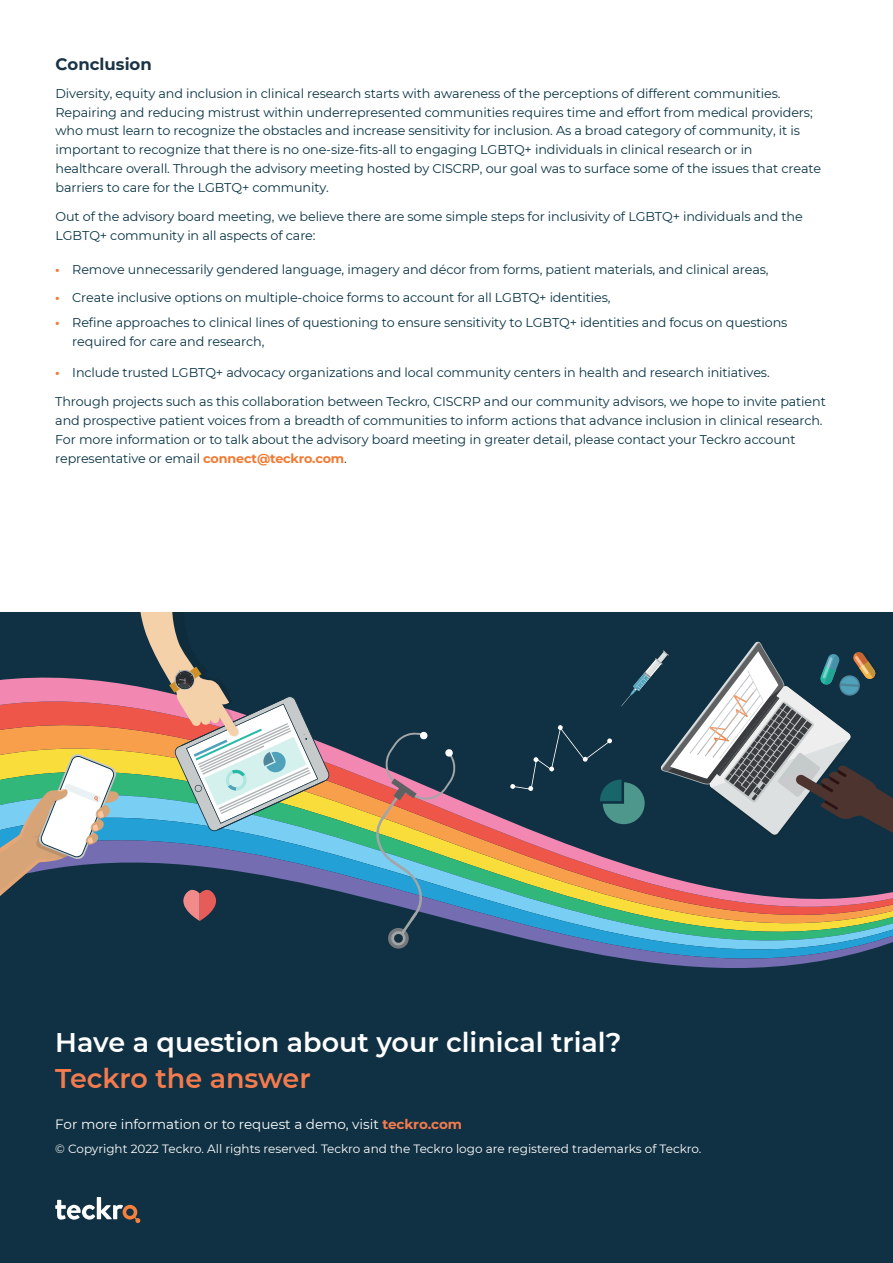
<style>
.page{position:relative;width:893px;height:1263px;background:#fff}
.page>*{position:absolute;margin:0;border:0;box-sizing:border-box;transform-origin:0 0}
.t1{font:600 27px "Montserrat";color:#fff}
.t2{font:600 27px "Montserrat";letter-spacing:-.005em;color:#f47b4d}
.BODY{font:700 16.5px "Montserrat";color:#1a3344}
.t3{font:13.5px "Montserrat";color:#fff}
.BODY-2{font:12.75px/18.8px "Montserrat";letter-spacing:-.01em;color:#083344}
.t4{font:12px "Montserrat";color:#fff}
.s1{font-style:inherit}
.s2{font-weight:700;color:#f07a32}
.s3{font-weight:700;color:#f47b4d}
</style>
<div class="page">
<div style="left:0;top:612px;width:893px;height:651px;background:#103143"></div>
<svg style="left:0;top:677px;width:893px;height:291px"></svg>
<svg style="left:176px;top:885px;width:47px;height:36px"></svg>
<svg style="left:510px;top:641px;width:383px;height:225px"></svg>
<svg style="left:131px;top:612px;width:199px;height:220px"></svg>
<svg style="left:374px;top:731px;width:82px;height:219px"></svg>
<svg style="left:0;top:753px;width:119px;height:173px"></svg>
<svg style="left:55px;top:1197px;width:85px;height:26px"></svg>
<p class="BODY" style="left:56px;top:52px;width:98px">Conclusion</p>
<p class="BODY-2" style="left:56px;top:83px;width:767px">Diversity, equity and inclusion in clinical research starts with awareness of the perceptions of different communities.<br>Repairing and reducing mistrust within underrepresented communities requires time and effort from medical providers; who must learn to recognize the obstacles and increase sensitivity for inclusion. As a broad category of community, it is important to recognize that there is no one-size-fits-all <span class="s1">to</span> engaging LGBTQ+ individuals <span class="s1">in clinical research or in </span>healthcare overall. Through the advisory meeting hosted by CISCRP, our goal was to surface some of the issues that create barriers to care for the LGBTQ+ community.</p>
<p class="BODY-2" style="left:56px;top:207px;width:749px">Out of the advisory board meeting, we believe there are some simple steps for inclusivity of LGBTQ+ individuals and the<br>LGBTQ+ community in all aspects of care:</p>
<p class="BODY-2" style="left:55px;top:259px;width:715px"><span class="s2">•</span> Remove unnecessarily gendered language, imagery and décor from forms, patient materials, and clinical areas,</p>
<p class="BODY-2" style="left:55px;top:287px;width:557px"><span class="s2">•</span> Create inclusive options on multiple-choice forms to account for all LGBTQ+ identities,</p>
<p class="BODY-2" style="left:72px;top:312px;width:717px;line-height:19.5px;text-indent:-17px"><span class="s2">•</span> Refi<span class="s1">n</span>e approaches to clinical lines of questioning to ensure sensitivity to LGBTQ+ identities and focus on questions required for care and research,</p>
<p class="BODY-2" style="left:55px;top:363px;width:716px"><span class="s2">•</span> Include trusted LGBTQ+ advocacy organizations and local community centers in health and research initiatives.</p>
<p class="BODY-2" style="left:55px;top:392px;width:772px">Through projects such as this collaboration between Teckro, CISCRP and our community advisors, we hope to invite patient and prospective patient voices from a breadth of communities to inform actions that advance inclusion in clinical research.<br>For more information or to talk about the advisory board meeting in greater detail, please contact your Teckro account representative or email <span class="s2">connect@teckro.com</span>.</p>
<p class="t1" style="left:55px;top:1023px;width:568px">Have a question about your clinical trial?</p>
<p class="t2" style="left:55px;top:1059px;width:257px">Teckro the answer</p>
<p class="t3" style="left:55px;top:1115px;width:408px">For more information or to request a demo, visit <span class="s3">teckro.com</span></p>
<p class="t4" style="left:55px;top:1141px;width:648px">© Copyright 2022 Teckro. All rights reserved. Teckro and the Teckro logo are registered trademarks of Teckro.</p>
</div>
